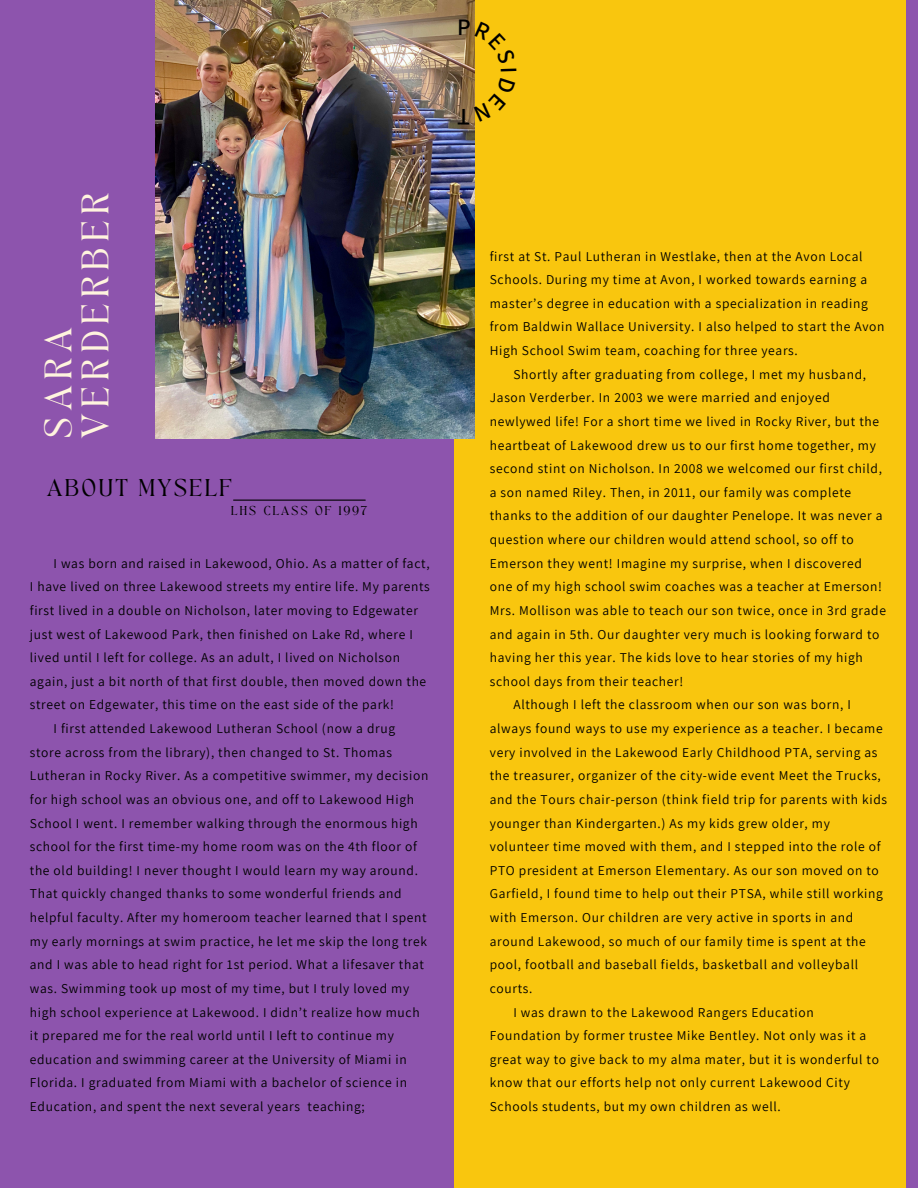
<style>
.page{position:relative;width:918px;height:1188px;background:#8d54ad}
.page>*{position:absolute;margin:0;border:0;box-sizing:border-box;transform-origin:0 0}
.t1{font:26.85px/37px "TAN Angleton";letter-spacing:.18em;color:#fff4de}
.t2{font:600 23.7px "Assistant";color:#000}
.t3{font:16.95px "TAN Angleton";letter-spacing:.085em;color:#000}
.t4{font:13.5px/23.7px "Assistant";letter-spacing:.05em;color:#000}
.t5{font:9px "TAN Angleton";letter-spacing:.18em;color:#000}
</style>
<div class="page">
<div style="left:455px;top:0;width:451px;height:1188px;background:#f9c60e"></div>
<img style="left:155px;top:0;width:320px;height:439px">
<hr style="left:234px;top:500px;width:131px;height:1px;background:#000">
<svg style="left:474px;top:78px;width:1px;height:44px"></svg>
<h2 class="t2" style="left:457px;top:11px;width:15px">P</h2>
<h1 class="t1" style="left:44px;top:439px;width:248px;rotate:-90deg">SARA<br>VERDERBER</h1>
<p class="t3" style="left:47px;top:479px;width:187px">ABOUT MYSELF</p>
<p class="t5" style="left:231px;top:506px;width:138px">LHS CLASS OF 1997</p>
<p class="t4" style="left:53px;top:551px;width:378px">I was born and raised in Lakewood, Ohio. As a matter of fact,</p>
<p class="t4" style="left:30px;top:575px;width:402px">I have lived on three Lakewood streets my entire life. My parents</p>
<p class="t4" style="left:30px;top:598px;width:390px">first lived in a double on Nicholson, later moving to Edgewater</p>
<p class="t4" style="left:30px;top:622px;width:385px">just west of Lakewood Park, then finished on Lake Rd, where I</p>
<p class="t4" style="left:30px;top:645px;width:372px">lived until I left for college. As an adult, I lived on Nicholson</p>
<p class="t4" style="left:30px;top:669px;width:398px">again, just a bit north of that first double, then moved down the</p>
<p class="t4" style="left:30px;top:693px;width:366px">street on Edgewater, this time on the east side of the park!</p>
<p class="t4" style="left:53px;top:716px;width:343px">I first attended Lakewood Lutheran School (now a drug</p>
<p class="t4" style="left:30px;top:740px;width:364px">store across from the library), then changed to St. Thomas</p>
<p class="t4" style="left:30px;top:764px;width:400px">Lutheran in Rocky River. As a competitive swimmer, my decision</p>
<p class="t4" style="left:30px;top:787px;width:386px">for high school was an obvious one, and off to Lakewood High</p>
<p class="t4" style="left:30px;top:811px;width:389px">School I went. I remember walking through the enormous high</p>
<p class="t4" style="left:30px;top:834px;width:389px">school for the first time-my home room was on the 4th floor of</p>
<p class="t4" style="left:30px;top:858px;width:390px">the old building! I never thought I would learn my way around.</p>
<p class="t4" style="left:30px;top:882px;width:373px">That quickly changed thanks to some wonderful friends and</p>
<p class="t4" style="left:30px;top:905px;width:398px">helpful faculty. After my homeroom teacher learned that I spent</p>
<p class="t4" style="left:30px;top:929px;width:399px">my early mornings at swim practice, he let me skip the long trek</p>
<p class="t4" style="left:30px;top:953px;width:396px">and I was able to head right for 1st period. What a lifesaver that</p>
<p class="t4" style="left:30px;top:976px;width:381px">was. Swimming took up most of my time, but I truly loved my</p>
<p class="t4" style="left:30px;top:1000px;width:391px">high school experience at Lakewood. I didn’t realize how much</p>
<p class="t4" style="left:30px;top:1023px;width:366px">it prepared me for the real world until I left to continue my</p>
<p class="t4" style="left:30px;top:1047px;width:378px">education and swimming career at the University of Miami in</p>
<p class="t4" style="left:30px;top:1071px;width:379px">Florida. I graduated from Miami with a bachelor of science in</p>
<p class="t4" style="left:30px;top:1094px;width:337px">Education, and spent the next several years teaching;</p>
<h2 class="t2" style="left:470px;top:133px;width:14px;rotate:-180deg">T</h2>
<p class="t4" style="left:490px;top:244px;width:396px">first at St. Paul Lutheran in Westlake, then at the Avon Local Schools. During my time at Avon, I worked towards earning a master’s degree in education with a specialization in reading from Baldwin Wallace University. I also helped to start the Avon High School Swim team, coaching for three years.</p>
<p class="t4" style="left:513px;top:362px;width:354px">Shortly after graduating from college, I met my husband,</p>
<p class="t4" style="left:490px;top:386px;width:342px">Jason Verderber. In 2003 we were married and enjoyed</p>
<p class="t4" style="left:490px;top:409px;width:391px">newlywed life! For a short time we lived in Rocky River, but the</p>
<p class="t4" style="left:490px;top:433px;width:388px">heartbeat of Lakewood drew us to our first home together, my</p>
<p class="t4" style="left:490px;top:456px;width:394px">second stint on Nicholson. In 2008 we welcomed our first child,</p>
<p class="t4" style="left:490px;top:480px;width:363px">a son named Riley. Then, in 2011, our family was complete</p>
<p class="t4" style="left:490px;top:504px;width:394px">thanks to the addition of our daughter Penelope. It was never a</p>
<p class="t4" style="left:490px;top:527px;width:366px">question where our children would attend school, so off to</p>
<p class="t4" style="left:490px;top:551px;width:374px">Emerson they went! Imagine my surprise, when I discovered</p>
<p class="t4" style="left:490px;top:575px;width:394px">one of my high school swim coaches was a teacher at Emerson!</p>
<p class="t4" style="left:490px;top:598px;width:398px">Mrs. Mollison was able to teach our son twice, once in 3rd grade</p>
<p class="t4" style="left:490px;top:622px;width:391px">and again in 5th. Our daughter very much is looking forward to</p>
<p class="t4" style="left:490px;top:645px;width:374px">having her this year. The kids love to hear stories of my high</p>
<p class="t4" style="left:490px;top:669px;width:195px">school days from their teacher!</p>
<p class="t4" style="left:513px;top:693px;width:339px">Although I left the classroom when our son was born, I</p>
<p class="t4" style="left:490px;top:716px;width:394px">always found ways to use my experience as a teacher. I became</p>
<p class="t4" style="left:490px;top:740px;width:389px">very involved in the Lakewood Early Childhood PTA, serving as</p>
<p class="t4" style="left:490px;top:764px;width:393px">the treasurer, organizer of the city-wide event Meet the Trucks,</p>
<p class="t4" style="left:490px;top:787px;width:399px">and the Tours chair-person (think field trip for parents with kids</p>
<p class="t4" style="left:490px;top:811px;width:342px">younger than Kindergarten.) As my kids grew older, my</p>
<p class="t4" style="left:490px;top:834px;width:392px">volunteer time moved with them, and I stepped into the role of</p>
<p class="t4" style="left:490px;top:858px;width:391px">PTO president at Emerson Elementary. As our son moved on to</p>
<p class="t4" style="left:490px;top:882px;width:395px">Garfield, I found time to help out their PTSA, while still working</p>
<p class="t4" style="left:490px;top:905px;width:365px">with Emerson. Our children are very active in sports in and</p>
<p class="t4" style="left:490px;top:929px;width:378px">around Lakewood, so much of our family time is spent at the</p>
<p class="t4" style="left:490px;top:953px;width:370px">pool, football and baseball fields, basketball and volleyball</p>
<p class="t4" style="left:490px;top:976px;width:44px">courts.</p>
<p class="t4" style="left:513px;top:1000px;width:302px">I was drawn to the Lakewood Rangers Education</p>
<p class="t4" style="left:490px;top:1023px;width:378px">Foundation by former trustee Mike Bentley. Not only was it a</p>
<p class="t4" style="left:490px;top:1047px;width:391px">great way to give back to my alma mater, but it is wonderful to</p>
<p class="t4" style="left:490px;top:1071px;width:362px">know that our efforts help not only current Lakewood City</p>
<p class="t4" style="left:490px;top:1094px;width:293px">Schools students, but my own children as well.</p>
</div>
